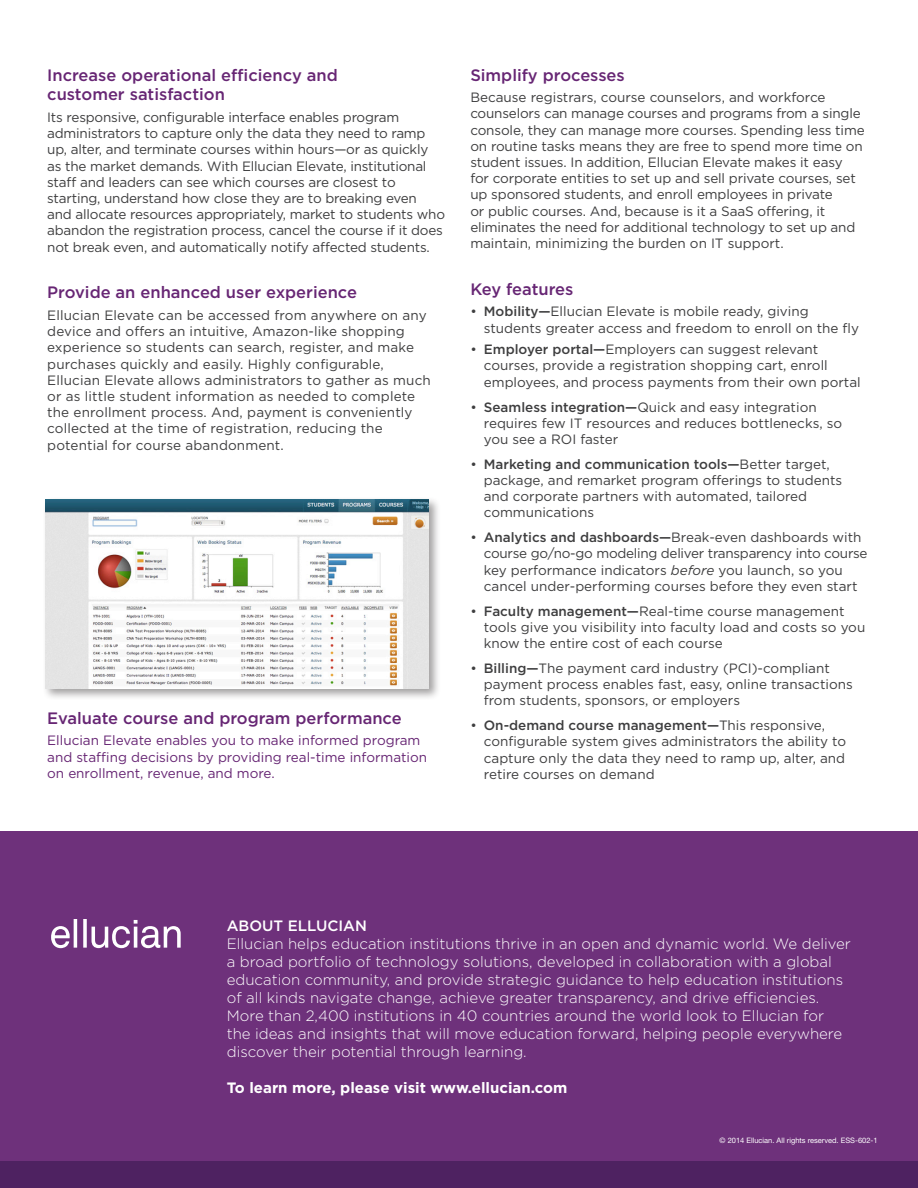
<style>
.page{position:relative;width:918px;height:1188px;background:#fff}
.page>*{position:absolute;margin:0;border:0;box-sizing:border-box;transform-origin:0 0}
.t1{font:500 16.5px/19.8px "Gotham";color:#672674}
.t2{font:300 15px/18px "Gotham";color:#fff}
.t3{font:700 15px "Gotham";color:#fff}
.t4{font:500 15px "Gotham";color:#fff}
.t5{font:13.5px/16.2px "Gotham";letter-spacing:-.005em;color:#3e3e3f}
.t6{font:13.5px/16.2px "Gotham";color:#672674}
.t7{font:7.5px "Helvetica Neue LT Std";color:#fff}
.s1{font-weight:500}
.s2{font-style:italic}
</style>
<div class="page">
<div style="left:0;top:832px;width:918px;height:356px;background:#6e317b"></div>
<svg style="left:51px;top:919px;width:130px;height:29px"></svg>
<div style="left:0;top:1161px;width:918px;height:27px;background:#4e2261"></div>
<div style="left:43px;top:496px;width:398px;height:205px;background:#231f20;opacity:.42"></div>
<img style="left:46px;top:499px;width:383px;height:190px">
<p class="t1" style="left:47px;top:65px;width:292px">Increase operational efficiency and customer satisfaction</p>
<p class="t5" style="left:47px;top:109px;width:399px">Its responsive, configurable interface enables program administrators to capture only the data they need to ramp up, alter, and terminate courses within hours—or as quickly as the market demands. With Ellucian Elevate, institutional staff and leaders can see which courses are closest to starting, understand how close they are to breaking even<br>and allocate resources appropriately, market to students who abandon the registration process, cancel the course if it does not break even, and automatically notify affected students.</p>
<p class="t1" style="left:47px;top:283px;width:311px">Provide an enhanced user experience</p>
<p class="t5" style="left:47px;top:307px;width:385px">Ellucian Elevate can be accessed from anywhere on any device and offers an intuitive, Amazon-like shopping experience so students can search, register, and make purchases quickly and easily. Highly configurable, Ellucian Elevate allows administrators to gather as much or as little student information as needed to complete the enrollment process. And, payment is conveniently collected at the time of registration, reducing the potential for course abandonment.</p>
<p class="t1" style="left:47px;top:708px;width:356px">Evaluate course and program performance</p>
<p class="t6" style="left:47px;top:732px;width:381px">Ellucian Elevate enables you to make informed program and staffing decisions by providing real-time information on enrollment, revenue, and more.</p>
<p class="t1" style="left:470px;top:65px;width:156px">Simplify processes</p>
<p class="t5" style="left:470px;top:89px;width:396px">Because registrars, course counselors, and workforce counselors can manage courses and programs from a single console, they can manage more courses. Spending less time on routine tasks means they are free to spend more time on student issues. In addition, Ellucian Elevate makes it easy for corporate entities to set up and sell private courses, set up sponsored students, and enroll employees in private<br>or public courses. And, because is it a SaaS offering, it eliminates the need for additional technology to set up and maintain, minimizing the burden on IT support.</p>
<p class="t1" style="left:470px;top:279px;width:105px">Key features</p>
<p class="t5" style="left:484px;top:303px;width:377px;text-indent:-14px">• <span class="s1">Mobility—</span>Ellucian Elevate is mobile ready, giving students greater access and freedom to enroll on the fly</p>
<p class="t5" style="left:484px;top:341px;width:378px;text-indent:-14px">• <span class="s1">Employer portal—</span>Employers can suggest relevant courses, provide a registration shopping cart, enroll employees, and process payments from their own portal</p>
<p class="t5" style="left:484px;top:398px;width:360px;text-indent:-14px">• <span class="s1">Seamless integration—</span>Quick and easy integration requires few IT resources and reduces bottlenecks, so you see a ROI faster</p>
<p class="t5" style="left:484px;top:456px;width:360px;text-indent:-14px">• <span class="s1">Marketing and communication tools—</span>Better target, package, and remarket program offerings to students and corporate partners with automated, tailored communications</p>
<p class="t5" style="left:484px;top:529px;width:385px;text-indent:-14px">• <span class="s1">Analytics and dashboards—</span>Break-even dashboards with course go/no-go modeling deliver transparency into course key performance indicators <span class="s2">before</span> you launch, so you cancel under-performing courses before they even start</p>
<p class="t5" style="left:484px;top:602px;width:383px;text-indent:-14px">• <span class="s1">Faculty management—</span>Real-time course management tools give you visibility into faculty load and costs so you know the entire cost of each course</p>
<p class="t5" style="left:484px;top:660px;width:370px;text-indent:-14px">• <span class="s1">Billing—</span>The payment card industry (PCI)-compliant payment process enables fast, easy, online transactions from students, sponsors, or employers</p>
<p class="t5" style="left:484px;top:717px;width:364px;text-indent:-14px">• <span class="s1">On-demand course management—</span>This responsive, configurable system gives administrators the ability to capture only the data they need to ramp up, alter, and retire courses on demand</p>
<p class="t4" style="left:227px;top:916px;width:142px">ABOUT ELLUCIAN</p>
<p class="t2" style="left:227px;top:935px;width:626px">Ellucian helps education institutions thrive in an open and dynamic world. We deliver a broad portfolio of technology solutions, developed in collaboration with a global education community, and provide strategic guidance to help education institutions of all kinds navigate change, achieve greater transparency, and drive efficiencies.<br>More than 2,400 institutions in 40 countries around the world look to Ellucian for the ideas and insights that will move education forward, helping people everywhere discover their potential through learning.</p>
<p class="t3" style="left:227px;top:1078px;width:342px">To learn more, please visit www.ellucian.com</p>
<p class="t7" style="left:720px;top:1135px;width:159px">© 2014 Ellucian. All rights reserved. ESS-602-1</p>
</div>
